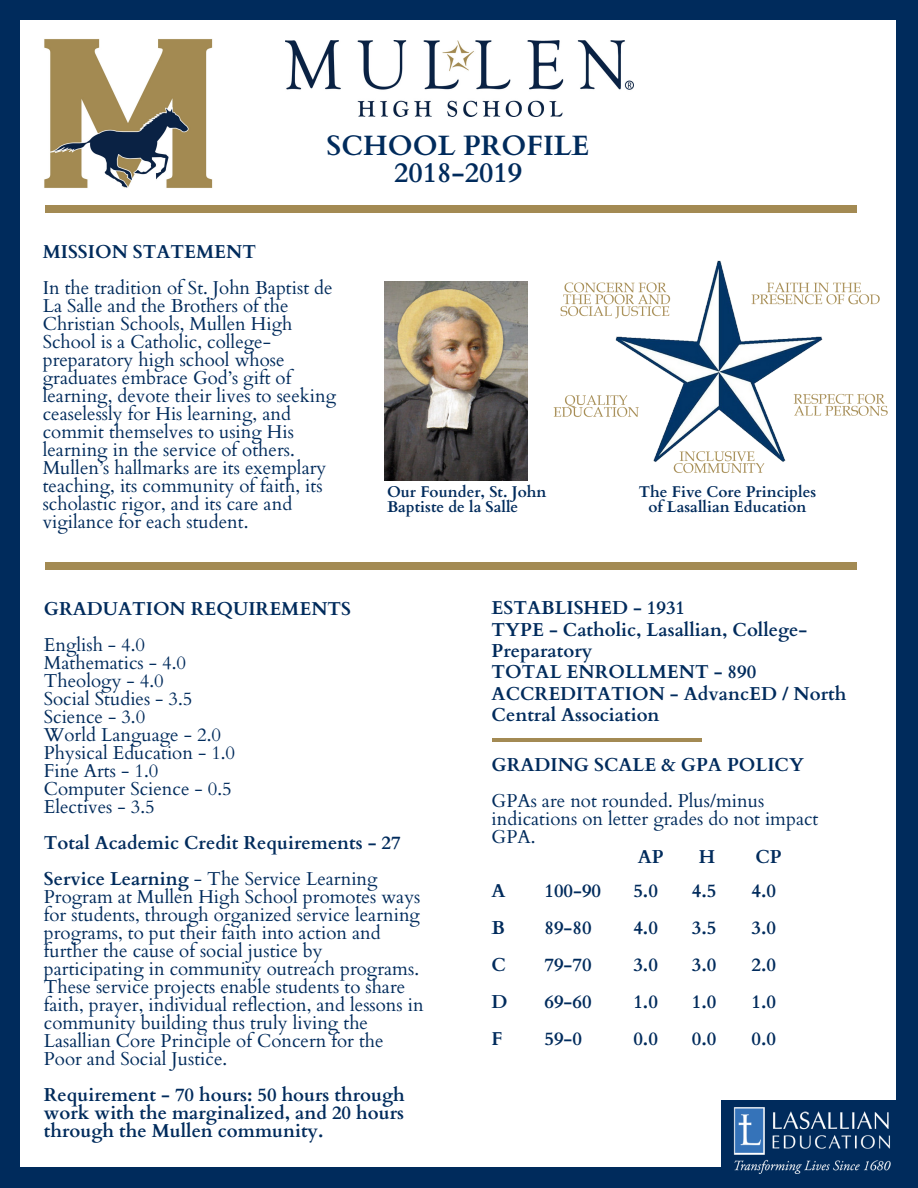
<style>
.page{position:relative;width:918px;height:1188px;background:#002b5c}
.page>*{position:absolute;margin:0;border:0;box-sizing:border-box;transform-origin:0 0}
.t1{font:700 28.05px/27px "Cardo";color:#002b5c;text-align:center}
.t2{font:18.75px/18px "Cardo";color:#002b5c}
.t3{font:700 18.75px/37.2px "Cardo";color:#002b5c}
.t4{font:700 15.6px/14.7px "Cardo";color:#002b5c}
.s1{font-weight:400}
</style>
<div class="page">
<div style="left:20px;top:20px;width:875px;height:1147px;background:#fff"></div>
<div style="left:45px;top:205px;width:46px;height:8px;background:#a38a53"></div>
<div style="left:811px;top:205px;width:46px;height:8px;background:#a38a53"></div>
<div style="left:90px;top:205px;width:317px;height:8px;background:#a38a53"></div>
<div style="left:406px;top:205px;width:317px;height:8px;background:#a38a53"></div>
<div style="left:722px;top:205px;width:90px;height:8px;background:#a38a53"></div>
<img style="left:286px;top:40px;width:347px;height:77px">
<img style="left:44px;top:39px;width:169px;height:149px">
<div style="left:721px;top:1100px;width:176px;height:77px;background:#002b5c"></div>
<img style="left:733px;top:1107px;width:158px;height:67px">
<img style="left:385px;top:281px;width:143px;height:199px">
<img style="left:553px;top:260px;width:335px;height:213px">
<div style="left:45px;top:562px;width:46px;height:8px;background:#a38a53"></div>
<div style="left:811px;top:562px;width:46px;height:8px;background:#a38a53"></div>
<div style="left:90px;top:562px;width:317px;height:8px;background:#a38a53"></div>
<div style="left:406px;top:562px;width:316px;height:8px;background:#a38a53"></div>
<div style="left:722px;top:562px;width:90px;height:8px;background:#a38a53"></div>
<hr style="left:492px;top:738px;width:21px;height:4px;background:#a38a53">
<hr style="left:681px;top:738px;width:20px;height:4px;background:#a38a53">
<hr style="left:512px;top:738px;width:140px;height:4px;background:#a38a53">
<hr style="left:651px;top:738px;width:31px;height:4px;background:#a38a53">
<h1 class="t1" style="left:327px;top:133px;width:264px">SCHOOL PROFILE<br>2018-2019</h1>
<p class="t3" style="left:43px;top:234px;width:215px">MISSION STATEMENT</p>
<p class="t2" style="left:43px;top:279px;width:295px">In the tradition of St. John Baptist de La Salle and the Brothers of the Christian Schools, Mullen High School is a Catholic, college&shy;preparatory high school whose graduates embrace God’s gift of learning, devote their lives to seeking ceaselessly for His learning, and commit themselves to using His learning in the service of others.<br>Mullen’s hallmarks are its exemplary teaching, its community of faith, its scholastic rigor, and its care and vigilance for each student.</p>
<p class="t4" style="left:387px;top:485px;width:161px">Our Founder, St. John<br>Baptiste de la Salle</p>
<p class="t4" style="left:639px;top:485px;width:179px;text-align:center">The Five Core Principles of Lasallian Education</p>
<p class="t3" style="left:44px;top:590px;width:309px">GRADUATION REQUIREMENTS</p>
<p class="t2" style="left:44px;top:636px;width:193px">English - 4.0<br>Mathematics - 4.0<br>Theology - 4.0<br>Social Studies - 3.5<br>Science - 3.0<br>World Language - 2.0<br>Physical Education - 1.0<br>Fine Arts - 1.0<br>Computer Science - 0.5<br>Electives - 3.5</p>
<p class="t3" style="left:44px;top:825px;width:358px;line-height:36px">Total Academic Credit Requirements - 27<br>Service Learning <span class="s1">- The Service Learning</span></p>
<p class="t2" style="left:44px;top:888px;width:381px">Program at Mullen High School promotes ways for students, through organized service learning programs, to put their faith into action and further the cause of social justice by participating in community outreach programs.<br>These service projects enable students to share faith, prayer, individual reflection, and lessons in community building thus truly living the Lasallian Core Principle of Concern for the Poor and Social Justice.</p>
<p class="t3" style="left:44px;top:1086px;width:363px;line-height:18px;text-align:justify">Requirement - 70 hours: 50 hours through work with the marginalized, and 20 hours through the Mullen community.</p>
<p class="t3" style="left:492px;top:598px;width:356px;line-height:21.3px">ESTABLISHED - 1931<br>TYPE - Catholic, Lasallian, College-<br>Preparatory<br>TOTAL ENROLLMENT - 890<br>ACCREDITATION - AdvancED / North<br>Central Association</p>
<p class="t3" style="left:492px;top:747px;width:314px">GRADING SCALE &amp; GPA POLICY</p>
<p class="t2" style="left:492px;top:792px;width:328px">GPAs are not rounded. Plus/minus indications on letter grades do not impact<br>GPA.</p>
<p class="t3" style="left:638px;top:838px;width:27px">AP</p>
<p class="t3" style="left:699px;top:838px;width:18px">H</p>
<p class="t3" style="left:755px;top:838px;width:28px">CP</p>
<p class="t3" style="left:492px;top:872px;width:17px">A<br>B<br>C<br>D<br>F</p>
<p class="t3" style="left:544px;top:872px;width:58px">100-90<br>89-80<br>79-70<br>69-60<br>59-0</p>
<p class="t3" style="left:633px;top:872px;width:26px;text-align:justify">5.0<br>4.0<br>3.0<br>1.0<br>0.0</p>
<p class="t3" style="left:692px;top:872px;width:26px;text-align:justify">4.5<br>3.5<br>3.0<br>1.0<br>0.0</p>
<p class="t3" style="left:752px;top:872px;width:26px;text-align:justify">4.0<br>3.0<br>2.0<br>1.0<br>0.0</p>
</div>
